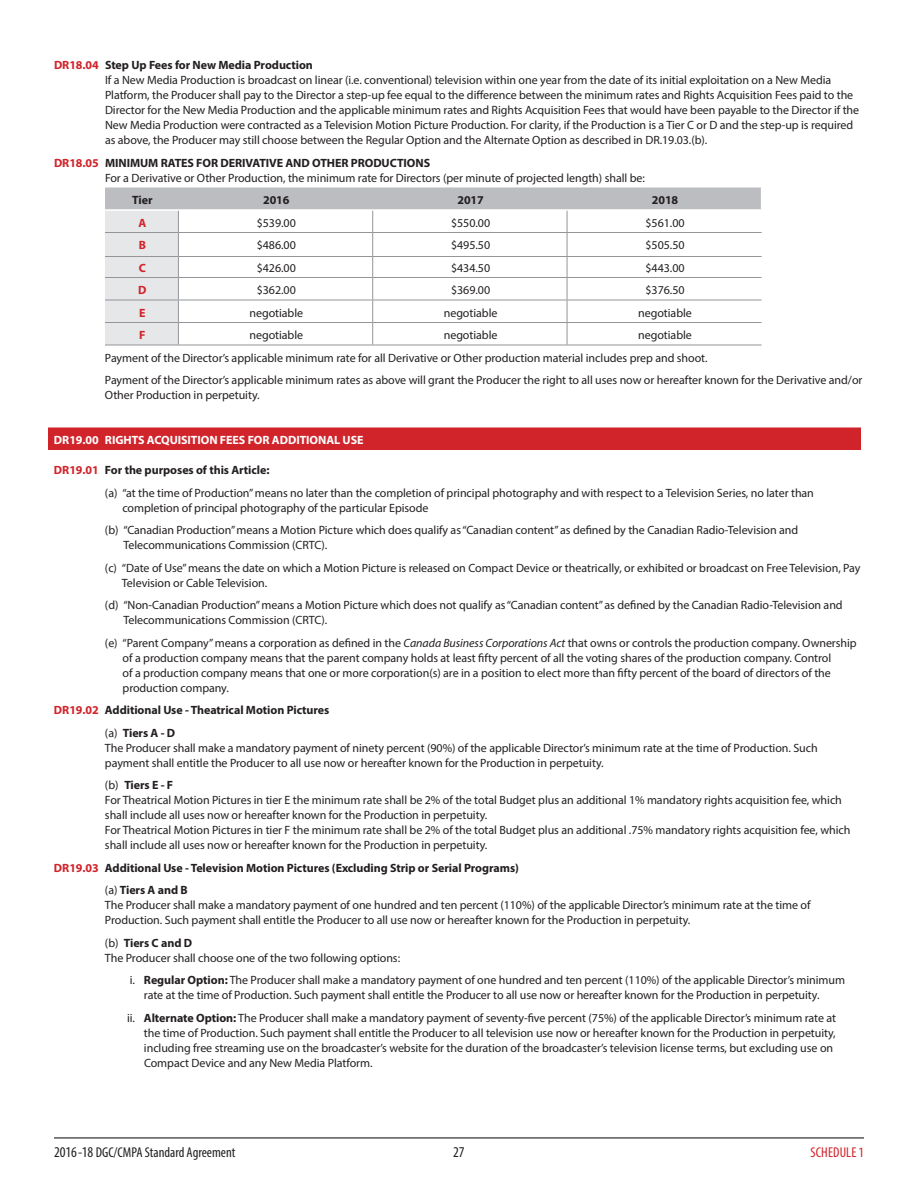
<style>
.page{position:relative;width:918px;height:1188px;background:#fff}
.page>*{position:absolute;margin:0;border:0;box-sizing:border-box;transform-origin:0 0}
.t1{font:condensed 15px "Myriad Pro";color:#231f20}
.t2{font:condensed 14.25px "Myriad Pro";color:#231f20}
.t3{font:condensed 14.25px "Myriad Pro";letter-spacing:.01em;color:#d1232a}
.t4{font:12px/15px "Myriad Pro";letter-spacing:-.005em;color:#231f20}
.t5{font:700 12px/22.5px "Myriad Pro";letter-spacing:-.005em;color:#231f20}
.t6{font:700 12px "Myriad Pro";letter-spacing:-.005em;color:#fff}
.t7{font:700 12px "Myriad Pro";color:#d1232a}
.s1{font-weight:700;color:#d1232a}
.s2{font-weight:700}
.s3{font-style:italic}
.s4{color:#d1232a}
.s5{font-weight:400}
.s6{font-size:15px}
</style>
<div class="page">
<hr style="left:54px;top:1137px;width:810px;height:1px;background:#231f20">
<div style="left:48px;top:428px;width:813px;height:22px;background:#d1232a"></div>
<svg style="left:105px;top:188px;width:657px;height:157px"></svg>
<hr style="left:105px;top:345px;width:73px;height:1px;background:#939598">
<hr style="left:178px;top:345px;width:195px;height:1px;background:#939598">
<hr style="left:373px;top:345px;width:194px;height:1px;background:#939598">
<hr style="left:567px;top:345px;width:195px;height:1px;background:#939598">
<hr style="left:105px;top:209px;width:73px;height:2px;background:#fff">
<p class="t4" style="left:105px;top:57px;width:756px;text-indent:-51px"><span class="s1">DR18.04</span> <span class="s2">Step Up Fees for New Media Production<br></span>If a New Media Production is broadcast on linear (i.e. conventional) television within one year from the date of its initial exploitation on a New Media Platform, the Producer shall pay to the Director a step-up fee equal to the difference between the minimum rates and Rights Acquisition Fees paid to the Director for the New Media Production and the applicable minimum rates and Rights Acquisition Fees that would have been payable to the Director if the New Media Production were contracted as a Television Motion Picture Production. For clarity, if the Production is a Tier C or D and the step-up is required as above, the Producer may still choose between the Regular Option and the Alternate Option as described in DR.19.03.(b).</p>
<p class="t4" style="left:105px;top:155px;width:542px;text-indent:-51px"><span class="s1">DR18.05</span> <span class="s2">MINIMUM RATES FOR DERIVATIVE AND OTHER PRODUCTIONS<br></span>For a Derivative or Other Production, the minimum rate for Directors (per minute of projected length) shall be:</p>
<p class="t5" style="left:132px;top:188px;width:22px">Tier</p>
<p class="t5" style="left:263px;top:188px;width:28px">2016</p>
<p class="t5" style="left:457px;top:188px;width:28px">2017</p>
<p class="t5" style="left:652px;top:188px;width:28px">2018</p>
<p class="t7" style="left:139px;top:215px;width:9px">A</p>
<p class="t4" style="left:257px;top:215px;width:41px">$539.00</p>
<p class="t4" style="left:451px;top:215px;width:41px">$550.00</p>
<p class="t4" style="left:646px;top:215px;width:41px">$561.00</p>
<p class="t7" style="left:139px;top:237px;width:9px">B</p>
<p class="t4" style="left:257px;top:237px;width:41px">$486.00</p>
<p class="t4" style="left:451px;top:237px;width:41px">$495.50</p>
<p class="t4" style="left:646px;top:237px;width:41px">$505.50</p>
<p class="t7" style="left:139px;top:260px;width:9px">C</p>
<p class="t4" style="left:257px;top:260px;width:41px">$426.00</p>
<p class="t4" style="left:451px;top:260px;width:41px">$434.50</p>
<p class="t4" style="left:646px;top:260px;width:41px">$443.00</p>
<p class="t7" style="left:138px;top:282px;width:10px">D</p>
<p class="t4" style="left:257px;top:282px;width:41px">$362.00</p>
<p class="t4" style="left:451px;top:282px;width:41px">$369.00</p>
<p class="t4" style="left:646px;top:282px;width:41px">$376.50</p>
<p class="t7" style="left:139px;top:305px;width:8px">E</p>
<p class="t4" style="left:249px;top:305px;width:55px">negotiable</p>
<p class="t4" style="left:444px;top:305px;width:55px">negotiable</p>
<p class="t4" style="left:638px;top:305px;width:55px">negotiable</p>
<p class="t7" style="left:139px;top:327px;width:8px">F</p>
<p class="t4" style="left:249px;top:327px;width:55px">negotiable</p>
<p class="t4" style="left:444px;top:327px;width:55px">negotiable</p>
<p class="t4" style="left:105px;top:324px;width:759px;line-height:22.5px;text-indent:533px">negotiable<br>Payment of the Director’s applicable minimum rate for all Derivative or Other production material includes prep and shoot.<br>Payment of the Director’s applicable minimum rates as above will grant the Producer the right to all uses now or hereafter known for the Derivative and/or</p>
<p class="t4" style="left:105px;top:387px;width:156px">Other Production in perpetuity.</p>
<p class="t6" style="left:54px;top:432px;width:311px">DR19.00 RIGHTS ACQUISITION FEES FOR ADDITIONAL USE</p>
<p class="t4" style="left:105px;top:459px;width:710px;line-height:22.5px;text-indent:-51px"><span class="s1">DR19.01</span> <span class="s2">For the purposes of this Article:<br></span>(a) “at the time of Production” means no later than the completion of principal photography and with respect to a Television Series, no later than</p>
<p class="t4" style="left:105px;top:496px;width:695px;line-height:22.5px;text-indent:17px">completion of principal photography of the particular Episode<br>(b) “Canadian Production” means a Motion Picture which does qualify as “Canadian content” as defined by the Canadian Radio-Television and</p>
<p class="t4" style="left:105px;top:534px;width:757px;line-height:22.5px;text-indent:18px">Telecommunications Commission (CRTC).<br>(c) “Date of Use” means the date on which a Motion Picture is released on Compact Device or theatrically, or exhibited or broadcast on Free Television, Pay</p>
<p class="t4" style="left:105px;top:571px;width:739px;line-height:22.5px;text-indent:17px">Television or Cable Television.<br>(d) “Non-Canadian Production” means a Motion Picture which does not qualify as “Canadian content” as defined by the Canadian Radio-Television and</p>
<p class="t4" style="left:105px;top:609px;width:753px;line-height:22.5px;text-indent:18px">Telecommunications Commission (CRTC).<br>(e) “Parent Company” means a corporation as defined in the <span class="s3">Canada Business Corporations Act</span> that owns or controls the production company. Ownership</p>
<p class="t4" style="left:123px;top:650px;width:710px;text-align:justify">of a production company means that the parent company holds at least fifty percent of all the voting shares of the production company. Control of a production company means that one or more corporation(s) are in a position to elect more than fifty percent of the board of directors of the production company.</p>
<p class="t5" style="left:105px;top:698px;width:226px;text-indent:-51px"><span class="s4">DR19.02</span> Additional Use - Theatrical Motion Pictures <span class="s5">(a)</span> Tiers A - D</p>
<p class="t4" style="left:105px;top:740px;width:714px">The Producer shall make a mandatory payment of ninety percent (90%) of the applicable Director’s minimum rate at the time of Production. Such payment shall entitle the Producer to all use now or hereafter known for the Production in perpetuity.</p>
<p class="t4" style="left:105px;top:777px;width:747px">(b) <span class="s2">Tiers E - F<br></span>For Theatrical Motion Pictures in tier E the minimum rate shall be 2% of the total Budget plus an additional 1% mandatory rights acquisition fee, which shall include all uses now or hereafter known for the Production in perpetuity.<br>For Theatrical Motion Pictures in tier F the minimum rate shall be 2% of the total Budget plus an additional .75% mandatory rights acquisition fee, which shall include all uses now or hereafter known for the Production in perpetuity.</p>
<p class="t5" style="left:105px;top:856px;width:416px;text-indent:-51px"><span class="s4">DR19.03</span> Additional Use - Television Motion Pictures (Excluding Strip or Serial Programs) <span class="s5">(a)</span> Tiers A and B</p>
<p class="t4" style="left:105px;top:897px;width:707px">The Producer shall make a mandatory payment of one hundred and ten percent (110%) of the applicable Director’s minimum rate at the time of<br>Production. Such payment shall entitle the Producer to all use now or hereafter known for the Production in perpetuity.</p>
<p class="t4" style="left:105px;top:935px;width:297px">(b) <span class="s2">Tiers C and D<br></span>The Producer shall choose one of the two following options:</p>
<p class="t4" style="left:144px;top:972px;width:703px;text-indent:-14px">i. <span class="s2">Regular Option:</span> The Producer shall make a mandatory payment of one hundred and ten percent (110%) of the applicable Director’s minimum rate at the time of Production. Such payment shall entitle the Producer to all use now or hereafter known for the Production in perpetuity.</p>
<p class="t4" style="left:144px;top:1010px;width:694px;text-indent:-17px">ii. <span class="s2">Alternate Option:</span> The Producer shall make a mandatory payment of seventy-five percent (75%) of the applicable Director’s minimum rate at the time of Production. Such payment shall entitle the Producer to all television use now or hereafter known for the Production in perpetuity, including free streaming use on the broadcaster’s website for the duration of the broadcaster’s television license terms, but excluding use on Compact Device and any New Media Platform.</p>
<p class="t2" style="left:54px;top:1143px;width:183px"><span class="s6">2016-18</span> DGC/CMPA Standard Agreement</p>
<p class="t1" style="left:453px;top:1142px;width:13px">27</p>
<p class="t3" style="left:811px;top:1143px;width:55px">Schedule 1</p>
</div>
